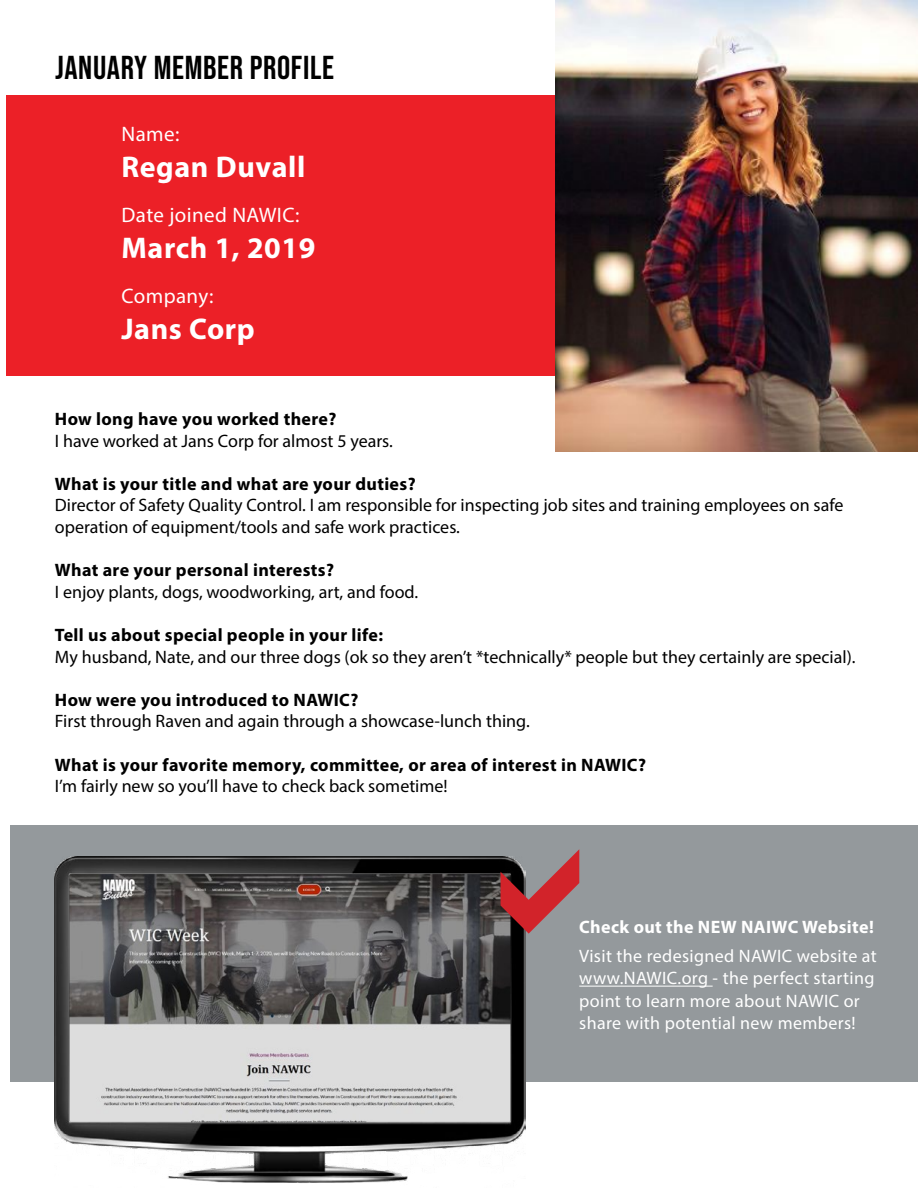
<style>
.page{position:relative;width:918px;height:1188px;background:#fff}
.page>*{position:absolute;margin:0;border:0;box-sizing:border-box;transform-origin:0 0}
.t1{font:33px "Bebas Neue";letter-spacing:.02em;color:#000}
.t2{font:700 30px "Myriad Pro";letter-spacing:.02em;color:#fff}
.t3{font:21px "Myriad Pro";letter-spacing:.02em;color:#fff}
.t4{font:18px/21.6px "Myriad Pro";color:#000}
.t5{font:700 18px "Myriad Pro";letter-spacing:.02em;color:#000}
.t6{font:18px/22.5px "Myriad Pro";letter-spacing:.02em;color:#fff}
.t7{font:700 18px "Myriad Pro";letter-spacing:.02em;color:#fff}
</style>
<div class="page">
<div style="left:11px;top:825px;width:907px;height:257px;background:#94999c"></div>
<div style="left:6px;top:95px;width:912px;height:281px;background:#ec2027"></div>
<img style="left:556px;top:0;width:362px;height:451px">
<img style="left:55px;top:856px;width:470px;height:327px">
<svg style="left:501px;top:849px;width:78px;height:85px"></svg>
<hr style="left:579px;top:986px;width:134px;height:1px;background:#fff">
<h1 class="t1" style="left:55px;top:49px;width:280px">JANUARY MEMBER PROFILE</h1>
<p class="t3" style="left:122px;top:121px;width:60px">Name:</p>
<h2 class="t2" style="left:122px;top:147px;width:185px">Regan Duvall</h2>
<p class="t3" style="left:122px;top:202px;width:179px">Date joined NAWIC:</p>
<h2 class="t2" style="left:122px;top:228px;width:195px">March 1, 2019</h2>
<p class="t3" style="left:122px;top:283px;width:94px">Company:</p>
<h2 class="t2" style="left:122px;top:309px;width:135px">Jans Corp</h2>
<p class="t5" style="left:55px;top:407px;width:283px">How long have you worked there?</p>
<p class="t4" style="left:55px;top:430px;width:339px">I have worked at Jans Corp for almost 5 years.</p>
<p class="t5" style="left:55px;top:472px;width:362px">What is your title and what are your duties?</p>
<p class="t4" style="left:55px;top:494px;width:790px">Director of Safety Quality Control. I am responsible for inspecting job sites and training employees on safe operation of equipment/tools and safe work practices.</p>
<p class="t5" style="left:55px;top:558px;width:281px">What are your personal interests?</p>
<p class="t4" style="left:55px;top:581px;width:365px">I enjoy plants, dogs, woodworking, art, and food.</p>
<p class="t5" style="left:55px;top:623px;width:330px">Tell us about special people in your life:</p>
<p class="t4" style="left:55px;top:646px;width:802px">My husband, Nate, and our three dogs (ok so they aren’t *technically* people but they certainly are special).</p>
<p class="t5" style="left:55px;top:688px;width:305px">How were you introduced to NAWIC?</p>
<p class="t4" style="left:55px;top:710px;width:476px">First through Raven and again through a showcase-lunch thing.</p>
<p class="t5" style="left:55px;top:753px;width:593px">What is your favorite memory, committee, or area of interest in NAWIC?</p>
<p class="t4" style="left:55px;top:775px;width:394px">I’m fairly new so you’ll have to check back sometime!</p>
<p class="t7" style="left:579px;top:916px;width:296px">Check out the NEW NAIWC Website!</p>
<p class="t6" style="left:579px;top:944px;width:299px">Visit the redesigned NAWIC website at www.NAWIC.org - the perfect starting point to learn more about NAWIC or share with potential new members!</p>
</div>
